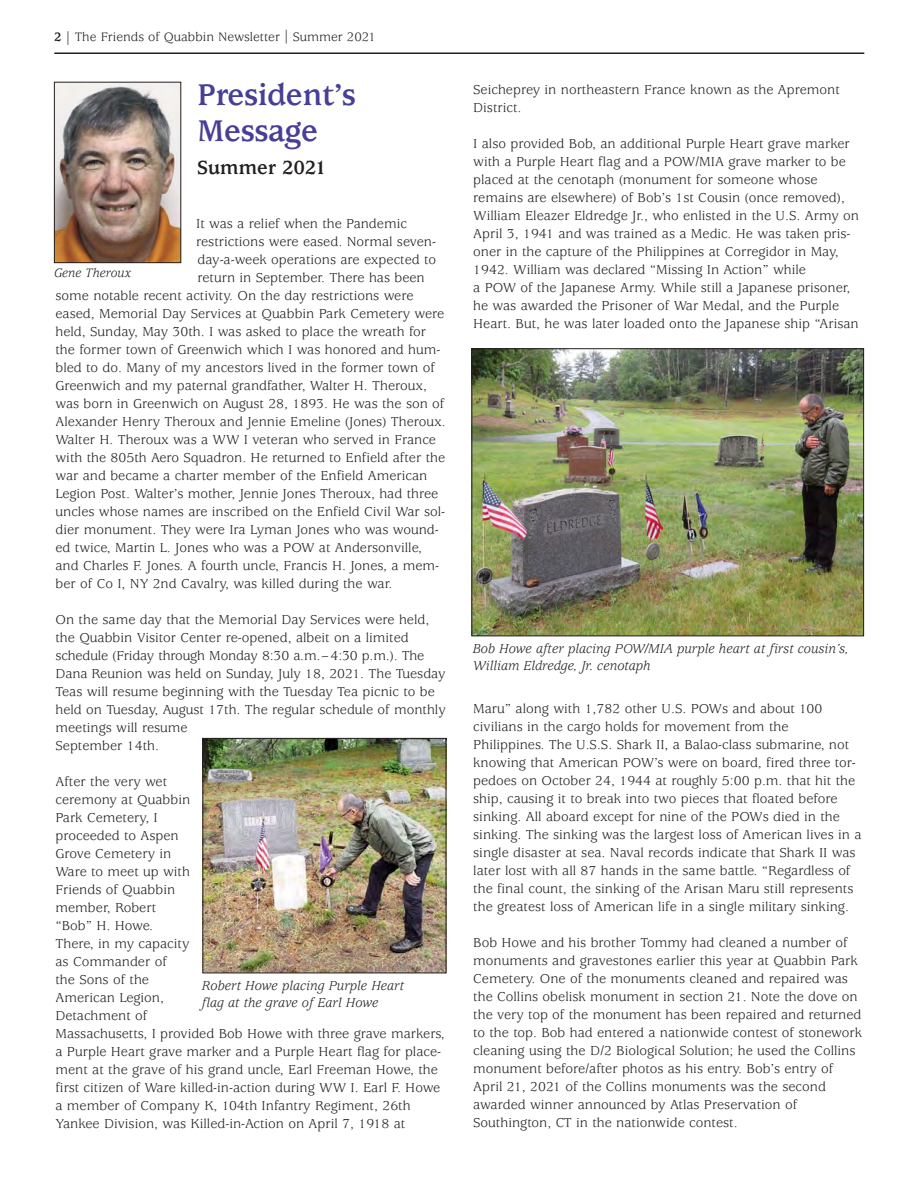
<style>
.page{position:relative;width:918px;height:1188px;background:#fff}
.page>*{position:absolute;margin:0;border:0;box-sizing:border-box;transform-origin:0 0}
.t1{font:700 33px/36px "Usherwood";letter-spacing:-.01em;color:#473e98}
.t2{font:700 21px "Usherwood";letter-spacing:-.015em;color:#231f20}
.t3{font:14.25px/18px "Usherwood";color:#231f20}
.t4{font:italic 14.25px/17.1px "Usherwood";color:#231f20}
.t5{font:13.5px "Usherwood";color:#231f20}
.t6{font:italic 13.5px "Usherwood";color:#231f20}
.s1{font-weight:700}
</style>
<div class="page">
<hr style="left:54px;top:52px;width:810px;height:2px;background:#231f20">
<img style="left:56px;top:84px;width:123px;height:177px">
<div style="left:54px;top:82px;width:127px;height:181px;border:1px solid #231f20"></div>
<img style="left:473px;top:350px;width:389px;height:284px">
<div style="left:471px;top:348px;width:393px;height:288px;border:1px solid #231f20"></div>
<img style="left:204px;top:740px;width:240px;height:231px">
<div style="left:202px;top:738px;width:244px;height:235px;border:1px solid #231f20"></div>
<p class="t5" style="left:54px;top:32px;width:324px"><span class="s1">2 |</span> The Friends of Quabbin Newsletter | Summer 2021</p>
<h1 class="t1" style="left:198px;top:80px;width:160px">President’s<br>Message</h1>
<h2 class="t2" style="left:198px;top:160px;width:130px">Summer 2021</h2>
<p class="t3" style="left:196px;top:216px;width:212px">It was a relief when the Pandemic</p>
<p class="t3" style="left:196px;top:234px;width:241px">restrictions were eased. Normal seven-</p>
<p class="t3" style="left:198px;top:252px;width:240px">day-a-week operations are expected to</p>
<p class="t3" style="left:198px;top:270px;width:229px">return in September. There has been</p>
<p class="t3" style="left:56px;top:288px;width:360px">some notable recent activity. On the day restrictions were</p>
<p class="t3" style="left:56px;top:306px;width:390px">eased, Memorial Day Services at Quabbin Park Cemetery were</p>
<p class="t3" style="left:56px;top:324px;width:372px">held, Sunday, May 30th. I was asked to place the wreath for</p>
<p class="t3" style="left:56px;top:342px;width:386px">the former town of Greenwich which I was honored and hum-</p>
<p class="t3" style="left:56px;top:360px;width:381px">bled to do. Many of my ancestors lived in the former town of</p>
<p class="t3" style="left:56px;top:378px;width:373px">Greenwich and my paternal grandfather, Walter H. Theroux,</p>
<p class="t3" style="left:56px;top:396px;width:390px">was born in Greenwich on August 28, 1893. He was the son of</p>
<p class="t3" style="left:56px;top:414px;width:392px">Alexander Henry Theroux and Jennie Emeline (Jones) Theroux.</p>
<p class="t3" style="left:56px;top:432px;width:382px">Walter H. Theroux was a WW I veteran who served in France</p>
<p class="t3" style="left:56px;top:450px;width:391px">with the 805th Aero Squadron. He returned to Enfield after the</p>
<p class="t3" style="left:56px;top:468px;width:373px">war and became a charter member of the Enfield American</p>
<p class="t3" style="left:56px;top:486px;width:384px">Legion Post. Walter’s mother, Jennie Jones Theroux, had three</p>
<p class="t3" style="left:56px;top:504px;width:391px">uncles whose names are inscribed on the Enfield Civil War sol-</p>
<p class="t3" style="left:56px;top:522px;width:385px">dier monument. They were Ira Lyman Jones who was wound-</p>
<p class="t3" style="left:56px;top:540px;width:368px">ed twice, Martin L. Jones who was a POW at Andersonville,</p>
<p class="t3" style="left:56px;top:558px;width:385px">and Charles F. Jones. A fourth uncle, Francis H. Jones, a mem-</p>
<p class="t3" style="left:56px;top:576px;width:338px">ber of Co I, NY 2nd Cavalry, was killed during the war.</p>
<p class="t3" style="left:56px;top:612px;width:392px">On the same day that the Memorial Day Services were held, the Quabbin Visitor Center re-opened, albeit on a limited schedule (Friday through Monday 8:30 a.m.–4:30 p.m.). The Dana Reunion was held on Sunday, July 18, 2021. The Tuesday Teas will resume beginning with the Tuesday Tea picnic to be held on Tuesday, August 17th. The regular schedule of monthly meetings will resume<br>September 14th.</p>
<p class="t3" style="left:56px;top:774px;width:391px">After the very wet<br>ceremony at Quabbin<br>Park Cemetery, I<br>proceeded to Aspen<br>Grove Cemetery in<br>Ware to meet up with<br>Friends of Quabbin<br>member, Robert<br>“Bob” H. Howe.<br>There, in my capacity<br>as Commander of<br>the Sons of the<br>American Legion,<br>Detachment of<br>Massachusetts, I provided Bob Howe with three grave markers, a Purple Heart grave marker and a Purple Heart flag for place&shy;ment at the grave of his grand uncle, Earl Freeman Howe, the first citizen of Ware killed-in-action during WW I. Earl F. Howe a member of Company K, 104th Infantry Regiment, 26th<br>Yankee Division, was Killed-in-Action on April 7, 1918 at</p>
<p class="t6" style="left:54px;top:268px;width:79px">Gene Theroux</p>
<p class="t4" style="left:202px;top:978px;width:204px">Robert Howe placing Purple Heart flag at the grave of Earl Howe</p>
<p class="t3" style="left:473px;top:82px;width:368px">Seicheprey in northeastern France known as the Apremont<br>District.</p>
<p class="t3" style="left:473px;top:136px;width:387px">I also provided Bob, an additional Purple Heart grave marker with a Purple Heart flag and a POW/MIA grave marker to be placed at the cenotaph (monument for someone whose remains are elsewhere) of Bob’s 1st Cousin (once removed), William Eleazer Eldredge Jr., who enlisted in the U.S. Army on April 3, 1941 and was trained as a Medic. He was taken pris&shy;oner in the capture of the Philippines at Corregidor in May, 1942. William was declared “Missing In Action” while<br>a POW of the Japanese Army. While still a Japanese prisoner, he was awarded the Prisoner of War Medal, and the Purple Heart. But, he was later loaded onto the Japanese ship “Arisan</p>
<p class="t4" style="left:473px;top:641px;width:377px">Bob Howe after placing POW/MIA purple heart at first cousin’s,<br>William Eldredge, Jr. cenotaph</p>
<p class="t3" style="left:473px;top:701px;width:390px">Maru” along with 1,782 other U.S. POWs and about 100 civilians in the cargo holds for movement from the Philippines. The U.S.S. Shark II, a Balao-class submarine, not knowing that American POW’s were on board, fired three tor&shy;pedoes on October 24, 1944 at roughly 5:00 p.m. that hit the ship, causing it to break into two pieces that floated before sinking. All aboard except for nine of the POWs died in the sinking. The sinking was the largest loss of American lives in a single disaster at sea. Naval records indicate that Shark II was later lost with all 87 hands in the same battle. “Regardless of the final count, the sinking of the Arisan Maru still represents the greatest loss of American life in a single military sinking.</p>
<p class="t3" style="left:473px;top:935px;width:390px">Bob Howe and his brother Tommy had cleaned a number of monuments and gravestones earlier this year at Quabbin Park Cemetery. One of the monuments cleaned and repaired was the Collins obelisk monument in section 21. Note the dove on the very top of the monument has been repaired and returned to the top. Bob had entered a nationwide contest of stonework cleaning using the D/2 Biological Solution; he used the Collins monument before/after photos as his entry. Bob’s entry of April 21, 2021 of the Collins monuments was the second awarded winner announced by Atlas Preservation of Southington, CT in the nationwide contest.</p>
</div>
